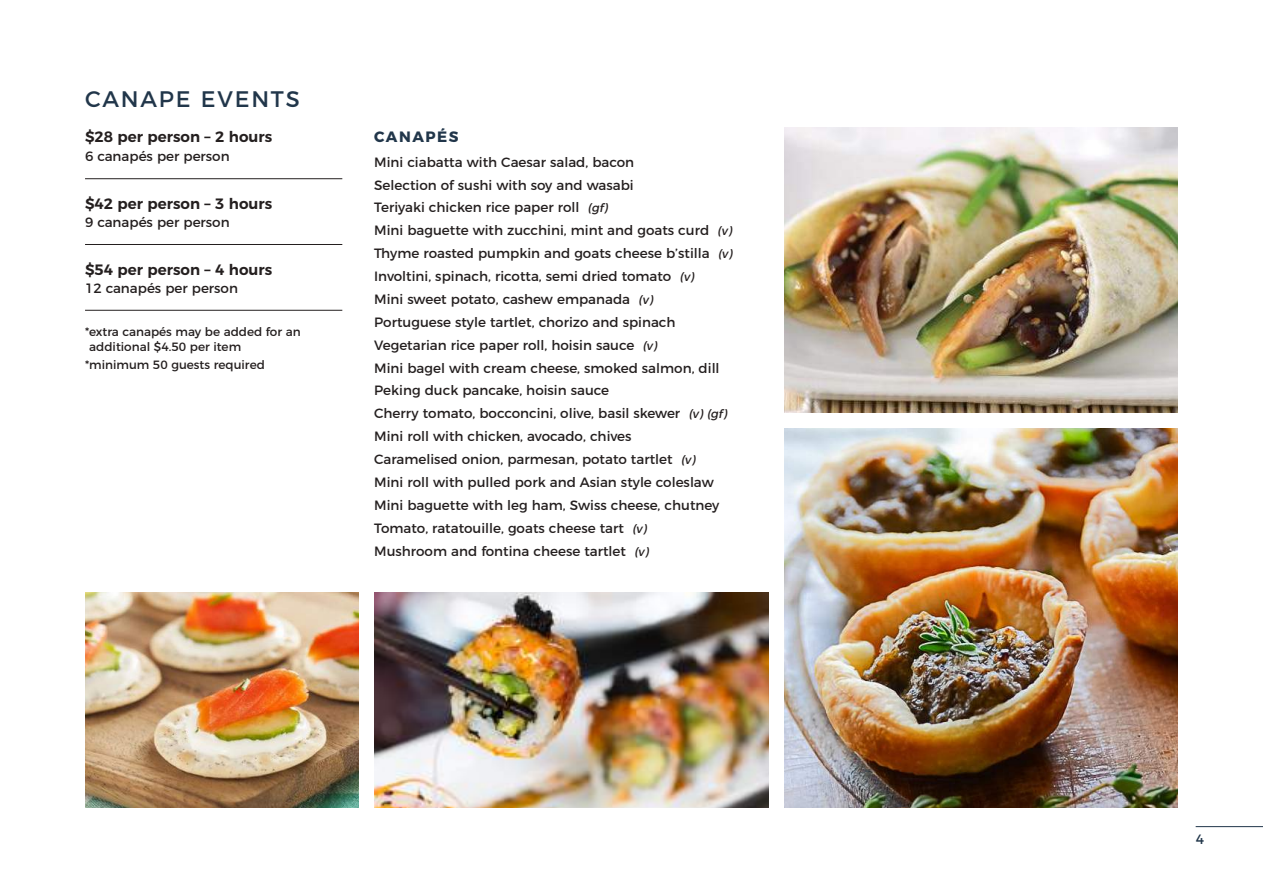
<style>
.page{position:relative;width:1263px;height:893px;background:#fff}
.page>*{position:absolute;margin:0;border:0;box-sizing:border-box;transform-origin:0 0}
.t1{font:22.5px "Montserrat";letter-spacing:.08em;color:#21364a}
.t2{font:600 15px "Montserrat";color:#241f1f}
.t3{font:700 15px "Montserrat";letter-spacing:.1em;color:#21364a}
.t4{font:13.5px/23px "Montserrat";color:#241f1f}
.t5{font:13.5px "Montserrat";color:#21364a}
.t6{font:12px/15px "Montserrat";color:#241f1f}
.s1{font-style:italic;font-size:12px}
</style>
<div class="page">
<hr style="left:1196px;top:826px;width:67px;height:1px;background:#21364a">
<hr style="left:85px;top:178px;width:257px;height:1px;background:#241f1f">
<hr style="left:85px;top:244px;width:257px;height:1px;background:#241f1f">
<hr style="left:85px;top:310px;width:257px;height:1px;background:#241f1f">
<img style="left:784px;top:127px;width:394px;height:286px">
<img style="left:374px;top:593px;width:394px;height:215px">
<img style="left:85px;top:593px;width:273px;height:215px">
<img style="left:784px;top:429px;width:394px;height:379px">
<h1 class="t1" style="left:85px;top:81px;width:216px">CANAPE EVENTS</h1>
<p class="t2" style="left:85px;top:124px;width:189px">$28 per person – 2 hours</p>
<p class="t4" style="left:85px;top:144px;width:146px">6 canapés per person</p>
<p class="t2" style="left:85px;top:192px;width:189px">$42 per person – 3 hours</p>
<p class="t4" style="left:85px;top:210px;width:146px">9 canapés per person</p>
<p class="t2" style="left:85px;top:257px;width:189px">$54 per person – 4 hours</p>
<p class="t4" style="left:85px;top:275px;width:154px">12 canapés per person</p>
<p class="t6" style="left:89px;top:324px;width:213px;text-indent:-4px">*extra canapés may be added for an additional $4.50 per item</p>
<p class="t6" style="left:85px;top:357px;width:181px">*minimum 50 guests required</p>
<p class="t3" style="left:374px;top:124px;width:86px">CANAPÉS</p>
<p class="t4" style="left:374px;top:149px;width:362px">Mini ciabatta with Caesar salad, bacon<br>Selection of sushi with soy and wasabi<br>Teriyaki chicken rice paper roll <span class="s1">(gf)<br></span>Mini baguette with zucchini, mint and goats curd <span class="s1">(v)<br></span>Thyme roasted pumpkin and goats cheese b’stilla <span class="s1">(v)<br></span>Involtini, spinach, ricotta, semi dried tomato <span class="s1">(v)<br></span>Mini sweet potato, cashew empanada <span class="s1">(v)<br></span>Portuguese style tartlet, chorizo and spinach Vegetarian rice paper roll, hoisin sauce <span class="s1">(v)<br></span>Mini bagel with cream cheese, smoked salmon, dill Peking duck pancake, hoisin sauce<br>Cherry tomato, bocconcini, olive, basil skewer <span class="s1">(v)(gf)<br></span>Mini roll with chicken, avocado, chives<br>Caramelised onion, parmesan, potato tartlet <span class="s1">(v)<br></span>Mini roll with pulled pork and Asian style coleslaw Mini baguette with leg ham, Swiss cheese, chutney Tomato, ratatouille, goats cheese tart <span class="s1">(v)<br></span>Mushroom and fontina cheese tartlet <span class="s1">(v)</span></p>
<p class="t5" style="left:1196px;top:828px;width:10px">4</p>
</div>
